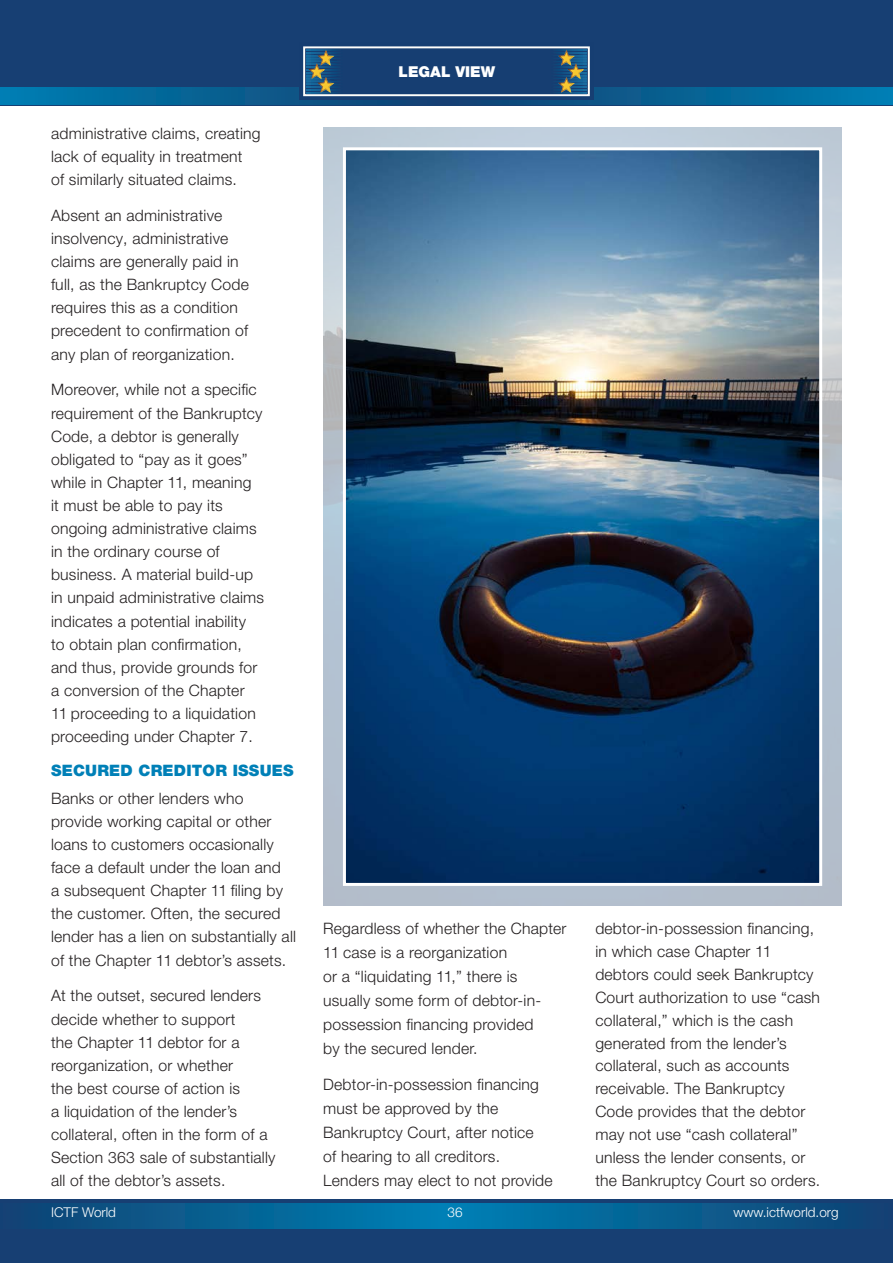
<style>
.page{position:relative;width:893px;height:1263px;background:#fff}
.page>*{position:absolute;margin:0;border:0;box-sizing:border-box;transform-origin:0 0}
.ICTF_Body_copy{font:300 15.75px/23.1px "Helvetica Neue LT Pro";letter-spacing:.015em;color:#231f20}
.ICTF_Subhead_2{font:900 15.75px "Helvetica Neue LT Pro";letter-spacing:.015em;color:#0080b7}
.ICTF_Subhead_2-2{font:900 15px "Helvetica Neue LT Pro";color:#fff}
.t1{font:300 13.5px "Helvetica Neue LT Pro";color:#fff}
</style>
<div class="page">
<div style="left:0;top:0;width:893px;height:106px;background:#173f73"></div>
<svg style="left:0;top:87px;width:893px;height:17px;background:#056698"></svg>
<div style="left:0;top:1199px;width:893px;height:64px;background:#173f73"></div>
<svg style="left:38px;top:1203px;width:810px;height:26px;background:#066396"></svg>
<div style="left:299px;top:43px;width:295px;height:57px;background:#163e72"></div>
<div style="left:303px;top:46px;width:287px;height:50px;border:2px solid #fffefb"></div>
<svg style="left:306px;top:48px;width:62px;height:46px"></svg>
<svg style="left:525px;top:48px;width:62px;height:46px"></svg>
<img style="left:323px;top:128px;width:519px;height:778px">
<img style="left:347px;top:151px;width:471px;height:731px">
<div style="left:343px;top:147px;width:479px;height:739px;border:3px solid #fff"></div>
<p class="ICTF_Body_copy" style="left:51px;top:121px;width:211px">administrative claims, creating lack of equality in treatment<br>of similarly situated claims.</p>
<p class="ICTF_Body_copy" style="left:51px;top:203px;width:199px">Absent an administrative insolvency, administrative claims are generally paid in full, as the Bankruptcy Code requires this as a condition precedent to confirmation of any plan of reorganization.</p>
<p class="ICTF_Body_copy" style="left:51px;top:378px;width:215px">Moreover, while not a specific requirement of the Bankruptcy<br>Code, a debtor is generally obligated to “pay as it goes” while in Chapter 11, meaning<br>it must be able to pay its ongoing administrative claims in the ordinary course of business. A material build-up in unpaid administrative claims indicates a potential inability<br>to obtain plan confirmation, and thus, provide grounds for a conversion of the Chapter<br>11 proceeding to a liquidation proceeding under Chapter 7.</p>
<p class="ICTF_Subhead_2" style="left:51px;top:761px;width:244px">SECURED CREDITOR ISSUES</p>
<p class="ICTF_Body_copy" style="left:51px;top:786px;width:247px">Banks or other lenders who provide working capital or other loans to customers occasionally face a default under the loan and<br>a subsequent Chapter 11 filing by the customer. Often, the secured lender has a lien on substantially all of the Chapter 11 debtor’s assets.</p>
<p class="ICTF_Body_copy" style="left:51px;top:984px;width:226px">At the outset, secured lenders decide whether to support<br>the Chapter 11 debtor for a reorganization, or whether<br>the best course of action is<br>a liquidation of the lender’s collateral, often in the form of a<br>Section 363 sale of substantially all of the debtor’s assets.</p>
<p class="ICTF_Subhead_2-2" style="left:399px;top:62px;width:98px">LEGAL VIEW</p>
<p class="ICTF_Body_copy" style="left:323px;top:916px;width:245px;line-height:24px">Regardless of whether the Chapter<br>11 case is a reorganization<br>or a “liquidating 11,” there is usually some form of debtor-in&shy;possession financing provided<br>by the secured lender.</p>
<p class="ICTF_Body_copy" style="left:323px;top:1072px;width:231px;line-height:24px">Debtor-in-possession financing must be approved by the<br>Bankruptcy Court, after notice<br>of hearing to all creditors.<br>Lenders may elect to not provide</p>
<p class="ICTF_Body_copy" style="left:595px;top:916px;width:226px">debtor-in-possession financing, in which case Chapter 11 debtors could seek Bankruptcy<br>Court authorization to use “cash collateral,” which is the cash generated from the lender’s collateral, such as accounts receivable. The Bankruptcy<br>Code provides that the debtor may not use “cash collateral” unless the lender consents, or the Bankruptcy Court so orders.</p>
<p class="t1" style="left:51px;top:1204px;width:67px">ICTF World</p>
<p class="t1" style="left:447px;top:1204px;width:17px">36</p>
<p class="t1" style="left:733px;top:1204px;width:107px">www.ictfworld.org</p>
</div>
